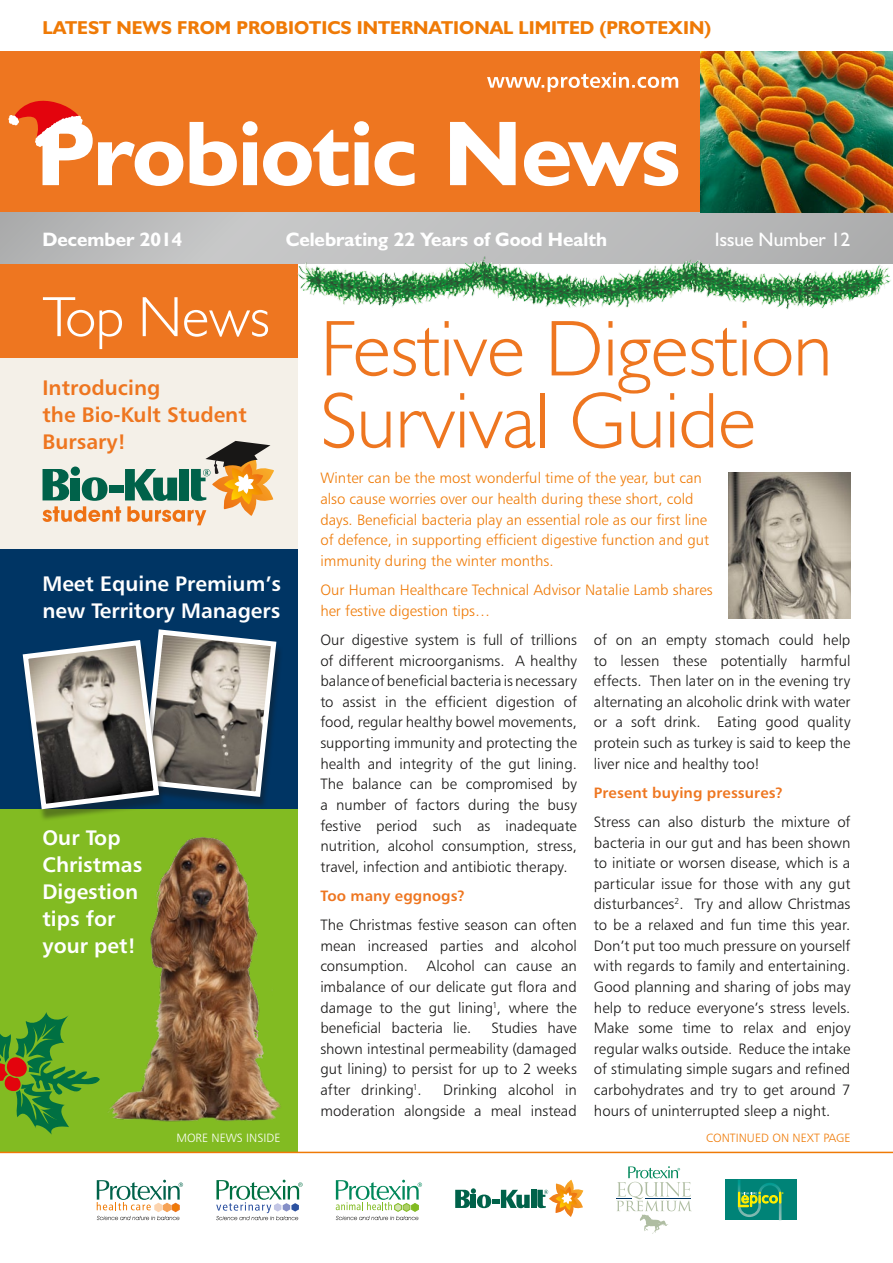
<style>
.page{position:relative;width:893px;height:1263px;background:#fff}
.page>*{position:absolute;margin:0;border:0;box-sizing:border-box;transform-origin:0 0}
.t1{font:300 79.5px/72px "Humanist 521 BT";color:#ee7620}
.t2{font:300 57px "Humanist 521 BT";color:#fff}
.t3{font:21px/27px "Humanist 777 BT Bold B";color:#fff}
.t4{font:21px/27px "Humanist 777 BT Bold B";color:#ee7620}
.t5{font:700 19.5px "Humanist 521 BT";color:#fff}
.t6{font:19.5px "Humanist 521 BT";color:#fff}
.t7{font:700 18.75px "Humanist 521 BT";color:#ef7a06}
.t8{font:15px/20.7px "Humanist 777 BT Light B";color:#181716;text-align:justify}
.t9{font:15px/20.7px "Humanist 777 BT Light B";color:#ef7a06}
.t10{font:15px "Humanist 777 BT Bold B";letter-spacing:.005em;color:#ee7620}
.t11{font:12px "Humanist 777 BT Light B";color:#ef7a06}
.t12{font:12px "Humanist 777 BT Light B";color:#fff}
</style>
<div class="page">
<div style="left:0;top:263px;width:298px;height:888px;background:#ee7620"></div>
<div style="left:0;top:51px;width:893px;height:170px;background:#ee7620"></div>
<svg style="left:0;top:213px;width:893px;height:51px;background:#bbbcbc"></svg>
<div style="left:0;top:809px;width:298px;height:342px;background:#82bb22"></div>
<hr style="left:0;top:1152px;width:893px;height:1px;background:#ef7a06">
<img style="left:700px;top:51px;width:193px;height:162px">
<svg style="left:97px;top:1180px;width:86px;height:40px"></svg>
<svg style="left:336px;top:1180px;width:86px;height:40px"></svg>
<svg style="left:216px;top:1184px;width:87px;height:36px"></svg>
<div style="left:531px;top:1190px;width:5px;height:18px;background:#00624a"></div>
<svg style="left:455px;top:1188px;width:75px;height:20px"></svg>
<svg style="left:537px;top:1180px;width:46px;height:37px"></svg>
<svg style="left:616px;top:1166px;width:76px;height:68px"></svg>
<div style="left:725px;top:1179px;width:71px;height:41px;background:#008377"></div>
<svg style="left:738px;top:1180px;width:45px;height:40px"></svg>
<img style="left:729px;top:472px;width:121px;height:147px">
<div style="left:0;top:358px;width:298px;height:192px;background:#f4f0e8"></div>
<div style="left:0;top:550px;width:298px;height:259px;background:#003564"></div>
<svg style="left:43px;top:441px;width:231px;height:84px"></svg>
<div style="left:21px;top:644px;width:145px;height:178px;background:#181716;opacity:.4"></div>
<svg style="left:21px;top:629px;width:258px;height:183px"></svg>
<img style="left:98px;top:814px;width:272px;height:370px">
<img style="left:297px;top:256px;width:596px;height:54px">
<svg style="left:0;top:1012px;width:100px;height:122px"></svg>
<svg style="left:8px;top:72px;width:670px;height:114px"></svg>
<p class="t7" style="left:43px;top:16px;width:589px">LATEST NEWS FROM PROBIOTICS INTERNATIONAL LIMITED (PROTE</p>
<p class="t7" style="left:668px;top:16px;width:44px">XIN)</p>
<h3 class="t5" style="left:43px;top:227px;width:202px">DECEMBER 2014 C</h3>
<h3 class="t5" style="left:299px;top:227px;width:309px">ELEBRATING 22 YEARS OF GOOD HEALTH</h3>
<h3 class="t6" style="left:715px;top:227px;width:137px">Issue Number 12</h3>
<h2 class="t2" style="left:43px;top:282px;width:229px">Top News</h2>
<h3 class="t4" style="left:43px;top:374px;width:206px">Introducing<br>the Bio-Kult Student<br>Bursary!</h3>
<h3 class="t3" style="left:43px;top:570px;width:240px">Meet Equine Premium’s new Territory Managers</h3>
<h3 class="t3" style="left:43px;top:824px;width:101px">Our Top<br>Christmas<br>Digestion tips for your pet!</h3>
<h1 class="t1" style="left:320px;top:311px;width:513px">Festive Digestion<br>Survival Guide</h1>
<p class="t9" style="left:320px;top:468px;width:390px">Winter can be the most wonderful time of the year, but can also cause worries over our health during these short, cold days. Beneficial bacteria play an essential role as our first line of defence, in supporting efficient digestive function and gut immunity during the winter months.</p>
<p class="t9" style="left:320px;top:579px;width:394px">Our Human Healthcare Technical Advisor Natalie Lamb shares her festive digestion tips…</p>
<p class="t8" style="left:320px;top:629px;width:258px">Our digestive system is full of trillions of different microorganisms. A healthy balance of beneficial bacteria is necessary to assist in the efficient digestion of food, regular healthy bowel movements, supporting immunity and protecting the health and integrity of the gut lining.<br>The balance can be compromised by a number of factors during the busy festive period such as inadequate nutrition, alcohol consumption, stress, travel, infection and antibiotic therapy.</p>
<p class="t10" style="left:320px;top:886px;width:146px">Too many eggnogs?</p>
<p class="t8" style="left:320px;top:914px;width:258px">The Christmas festive season can often mean increased parties and alcohol consumption. Alcohol can cause an imbalance of our delicate gut flora and damage to the gut lining<sup>1</sup>, where the beneficial bacteria lie.</p>
<p class="t8" style="left:594px;top:629px;width:258px">of on an empty stomach could help to lessen these potentially harmful effects. Then later on in the evening try alternating an alcoholic drink with water or a soft drink. Eating good quality protein such as turkey is said to keep the liver nice and healthy too!</p>
<p class="t10" style="left:594px;top:783px;width:191px">Present buying pressures?</p>
<p class="t8" style="left:594px;top:811px;width:258px">Stress can also disturb the mixture of bacteria in our gut and has been shown to initiate or worsen disease, which is a particular issue for those with any gut disturbances<sup>2</sup>. Try and allow Christmas to be a relaxed and fun time this year.<br>Don’t put too much pressure on yourself with regards to family and entertaining.<br>Good planning and sharing of jobs may help to reduce everyone’s stress levels.<br>Make some time to relax and enjoy regular walks outside. Reduce the intake of stimulating simple sugars and refined carbohydrates and try to get around 7 hours of uninterrupted sleep a night.</p>
<p class="t8" style="left:320px;top:1017px;width:258px;text-indent:171px">Studies have shown intestinal permeability (damaged gut lining) to persist for up to 2 weeks after drinking<sup>1</sup>.</p>
<p class="t8" style="left:320px;top:1079px;width:258px;text-align:right">Drinking alcohol in<br>moderation alongside a meal instead</p>
<p class="t12" style="left:176px;top:1131px;width:9px">more</p>
<p class="t12" style="left:212px;top:1131px;width:9px">news</p>
<p class="t12" style="left:246px;top:1131px;width:28px">inside</p>
<p class="t11" style="left:706px;top:1131px;width:131px">CONTI NUED on next page</p>
</div>
